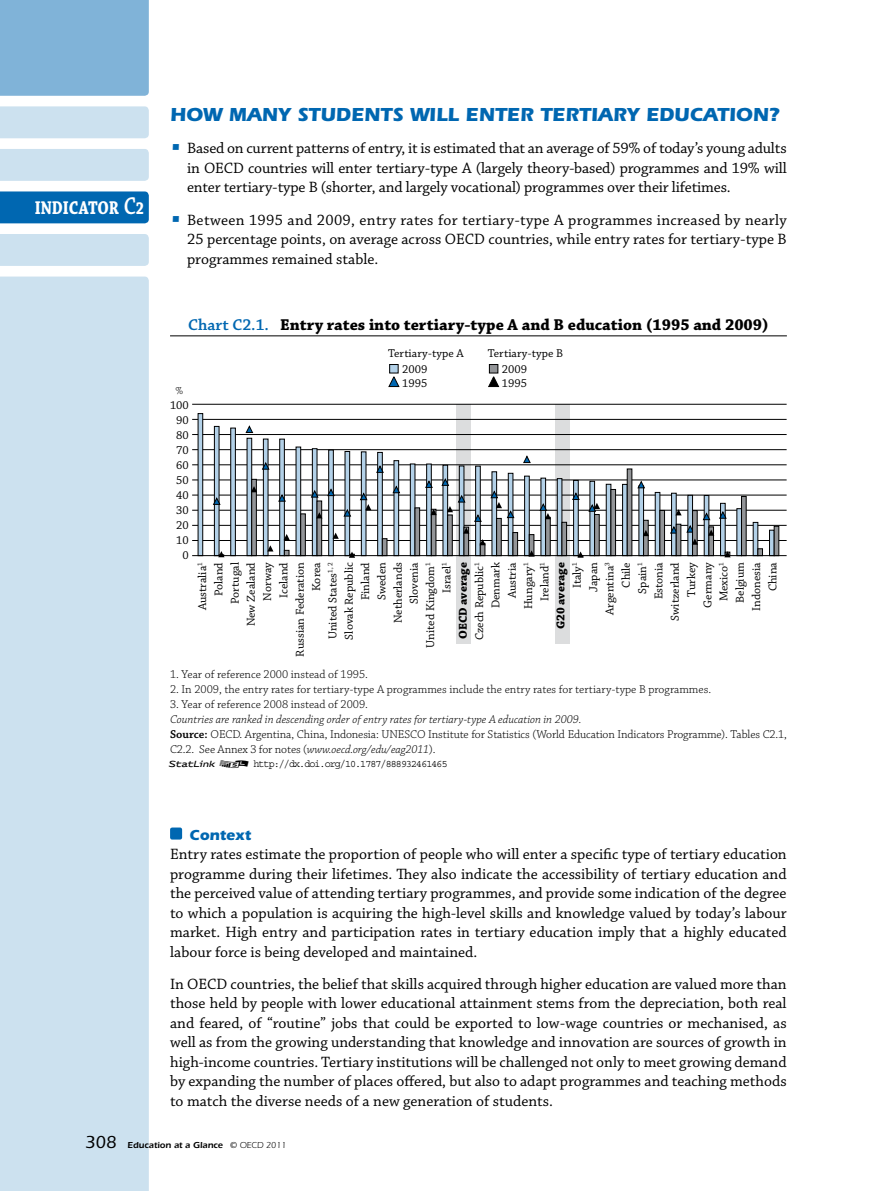
<style>
.page{position:relative;width:893px;height:1191px;background:#fff}
.page>*{position:absolute;margin:0;border:0;box-sizing:border-box;transform-origin:0 0}
.t1{font:700 19.5px "Itc Eras";color:#0067b1}
.t2{font:700 19.5px "Chaparral Pro";letter-spacing:-.005em;color:#fff;scale:.8 1}
.t3{font:700 16.5px "Chaparral Pro";color:#000}
.t4{font:15.75px/19.5px "Chaparral Pro";color:#000;text-align:justify}
.t5{font:700 15px "Itc Eras";color:#0067b1}
.t6{font:300 12px/15px "Chaparral Pro";letter-spacing:-.005em;color:#000}
.t7{font:12px/16.4px "Chaparral Pro";color:#000;text-align:right}
.t8{font:10.5px "Courier";letter-spacing:-.09em;color:#000;scale:.95 1}
.t9{font:300 10.5px "Chaparral Pro";color:#000}
.t10{font:600 9px "Itc Eras";color:#000}
.s1{font-weight:600;font-size:25.5px}
.s2{font-size:18px}
.s3{font-family:"Itc Eras";font-weight:600;font-size:18px;color:#0067b1}
.s4{font-weight:600;color:#0067b1}
.s5{font-weight:700}
.s6{font-style:italic}
.s7{font-weight:600}
.s8{font-family:"Stat Link"}
.s9{font-family:"Stat Link";font-size:12px}
.s10{font-weight:500;font-size:18px}
.s11{font-weight:400}
</style>
<div class="page">
<div style="left:0;top:106px;width:149px;height:32px;background:#cce1ef"></div>
<div style="left:0;top:149px;width:149px;height:32px;background:#cce1ef"></div>
<div style="left:0;top:191px;width:149px;height:32px;background:#0067b1"></div>
<div style="left:0;top:234px;width:149px;height:32px;background:#cce1ef"></div>
<div style="left:0;top:276px;width:149px;height:915px;background:#cce1ef"></div>
<div style="left:0;top:0;width:149px;height:96px;background:#80b3d8"></div>
<div style="left:170px;top:827px;width:12px;height:12px;background:#0067b1;border-radius:2px"></div>
<div style="left:555px;top:404px;width:15px;height:239px;background:#dcddde"></div>
<div style="left:456px;top:404px;width:15px;height:239px;background:#dcddde"></div>
<hr style="left:170px;top:335px;width:617px;height:1px;background:#000">
<hr style="left:192px;top:404px;width:595px;height:1px;background:#000">
<hr style="left:192px;top:419px;width:595px;height:1px;background:#000">
<hr style="left:192px;top:434px;width:595px;height:1px;background:#000">
<hr style="left:192px;top:449px;width:595px;height:1px;background:#000">
<hr style="left:192px;top:464px;width:595px;height:1px;background:#000">
<hr style="left:192px;top:480px;width:595px;height:1px;background:#000">
<hr style="left:192px;top:495px;width:595px;height:1px;background:#000">
<hr style="left:192px;top:510px;width:595px;height:1px;background:#000">
<hr style="left:192px;top:525px;width:595px;height:1px;background:#000">
<hr style="left:192px;top:540px;width:595px;height:1px;background:#000">
<div style="left:390px;top:364px;width:8px;height:9px;background:#b3d1e8"></div>
<div style="left:389px;top:364px;width:9px;height:9px;border:1px solid #000"></div>
<div style="left:489px;top:364px;width:9px;height:9px;background:#939598"></div>
<div style="left:489px;top:364px;width:9px;height:9px;border:1px solid #000"></div>
<svg style="left:388px;top:376px;width:11px;height:11px"></svg>
<svg style="left:488px;top:376px;width:11px;height:11px"></svg>
<svg style="left:198px;top:413px;width:576px;height:142px"></svg>
<svg style="left:213px;top:426px;width:514px;height:107px"></svg>
<svg style="left:219px;top:468px;width:560px;height:89px"></svg>
<svg style="left:218px;top:486px;width:513px;height:72px"></svg>
<hr style="left:192px;top:555px;width:595px;height:1px;background:#000">
<p class="t2" style="left:35px;top:197px;width:138px">Indicator <span class="s1">C</span><span class="s2">2</span></p>
<p class="t1" style="left:170px;top:103px;width:611px">HOW MANY STUDENTS WILL ENTER TERTIARY EDUCATION?</p>
<p class="t4" style="left:187px;top:139px;width:601px;text-indent:-17px"><span class="s3">•</span> Based on current patterns of entry, it is estimated that an average of 59% of today’s young adults in OECD countries will enter tertiary-type A (largely theory-based) programmes and 19% will enter tertiary-type B (shorter, and largely vocational) programmes over their lifetimes.</p>
<p class="t4" style="left:187px;top:210px;width:601px;text-indent:-17px"><span class="s3">•</span> Between 1995 and 2009, entry rates for tertiary-type A programmes increased by nearly 25 percentage points, on average across OECD countries, while entry rates for tertiary-type B programmes remained stable.</p>
<p class="t3" style="left:188px;top:315px;width:582px"><span class="s4">Chart C2.1.</span> Entry rates into tertiary-type A and B education (1995 and 2009)</p>
<p class="t7" style="left:402px;top:345px;width:63px;text-align:left;text-indent:-14px">Tertiary-type A<br>2009</p>
<p class="t7" style="left:402px;top:375px;width:27px">1995</p>
<p class="t7" style="left:502px;top:345px;width:63px;text-align:left;text-indent:-14px">Tertiary-type B<br>2009</p>
<p class="t7" style="left:502px;top:375px;width:27px">1995</p>
<p class="t9" style="left:175px;top:385px;width:9px">%</p>
<p class="t7" style="left:170px;top:398px;width:20px;line-height:15px">100<br>90<br>80<br>70<br>60<br>50<br>40<br>30<br>20<br>10<br>0</p>
<p class="t7" style="left:195px;top:656px;width:96px;rotate:-90deg">Australia<sup>1<br></sup>Poland<br>Portugal<br>New Zealand<br>Norway<br>Iceland<br>Russian Federation<br>Korea<br>United States<sup>1,</sup> <sup>2<br></sup>Slovak Republic<br>Finland<br>Sweden<br>Netherlands<br>Slovenia<br>United Kingdom<sup>1<br></sup>Israel<sup>1<br></sup><span class="s5">OECD average<br></span>Czech Republic<sup>1<br></sup>Denmark<br>Austria<br>Hungary<sup>1<br></sup>Ireland<sup>1<br></sup><span class="s5">G20 average<br></span>Italy<sup>1<br></sup>Japan<br>Argentina<sup>3<br></sup>Chile<br>Spain<sup>1<br></sup>Estonia<br>Switzerland<br>Turkey<br>Germany<br>Mexico<sup>1<br></sup>Belgium<br>Indonesia<br>China</p>
<p class="t6" style="left:170px;top:667px;width:199px">1. Year of reference 2000 instead of 1995.</p>
<p class="t6" style="left:170px;top:682px;width:543px">2. In 2009, the entry rates for tertiary-type A programmes include the entry rates for tertiary-type B programmes.</p>
<p class="t6" style="left:170px;top:697px;width:199px">3. Year of reference 2008 instead of 2009.</p>
<p class="t6" style="left:170px;top:712px;width:618px"><span class="s6">Countries are ranked in descending order of entry rates for tertiary-type A education in 2009.<br></span><span class="s7">Source:</span> OECD. Argentina, China, Indonesia: UNESCO Institute for Statistics (World Education Indicators Programme). Tables C2.1,<br>C2.2. See Annex 3 for notes (<span class="s6">www.oecd.org/edu/eag2011</span>).</p>
<p class="t8" style="left:168px;top:758px;width:296px"><span class="s8">1</span> <span class="s9">2</span> http://dx.doi.org/10.1787/888932461465</p>
<p class="t5" style="left:182px;top:826px;width:71px">CONTEXT</p>
<p class="t4" style="left:170px;top:845px;width:618px">Entry rates estimate the proportion of people who will enter a specific type of tertiary education programme during their lifetimes. They also indicate the accessibility of tertiary education and the perceived value of attending tertiary programmes, and provide some indication of the degree to which a population is acquiring the high-level skills and knowledge valued by today’s labour market. High entry and participation rates in tertiary education imply that a highly educated labour force is being developed and maintained.</p>
<p class="t4" style="left:170px;top:974px;width:618px">In OECD countries, the belief that skills acquired through higher education are valued more than those held by people with lower educational attainment stems from the depreciation, both real and feared, of “routine” jobs that could be exported to low-wage countries or mechanised, as well as from the growing understanding that knowledge and innovation are sources of growth in high-income countries. Tertiary institutions will be challenged not only to meet growing demand by expanding the number of places offered, but also to adapt programmes and teaching methods to match the diverse needs of a new generation of students.</p>
<p class="t10" style="left:85px;top:1140px;width:203px"><span class="s10">308</span> Education at a Glance <span class="s11">© OECD 2011</span></p>
</div>
